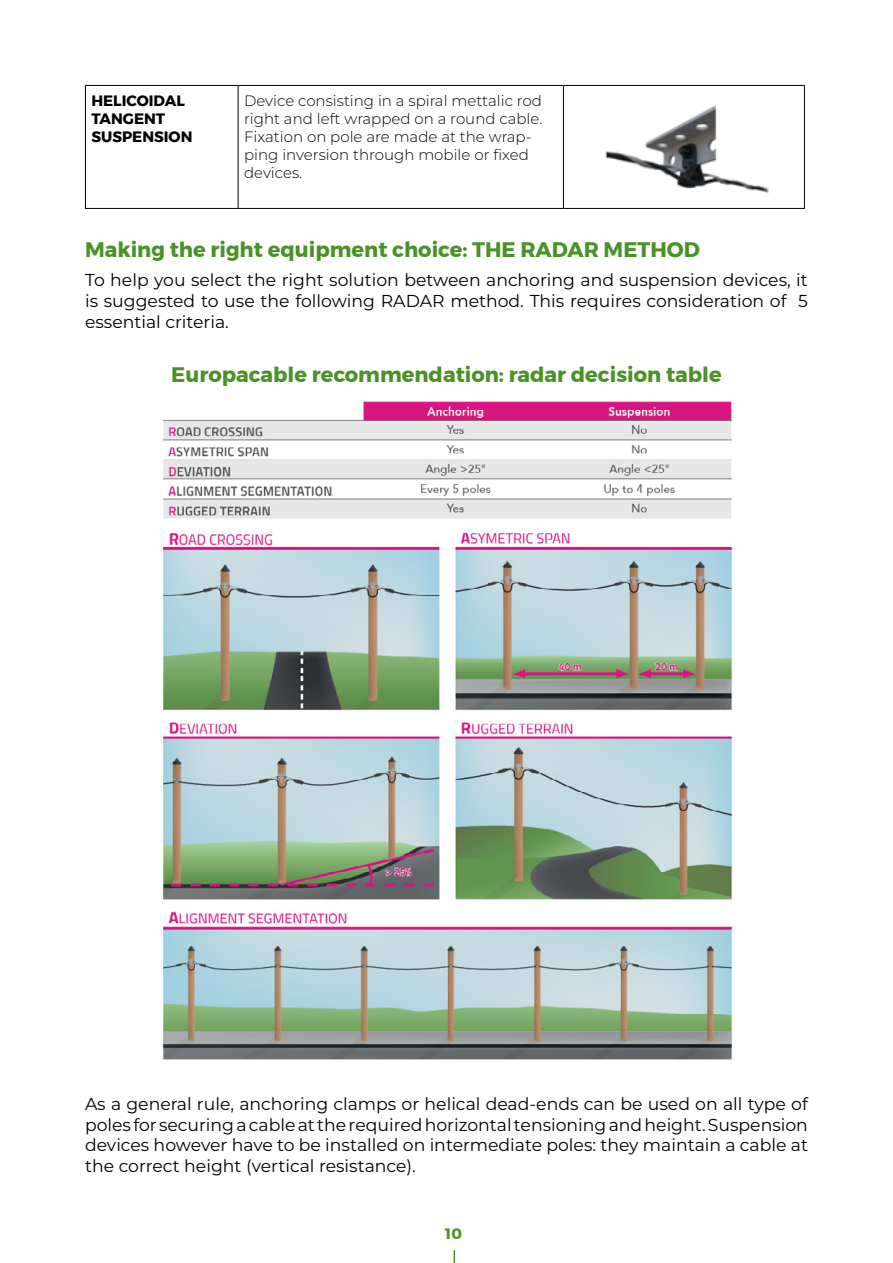
<style>
.page{position:relative;width:893px;height:1263px;background:#fff}
.page>*{position:absolute;margin:0;border:0;box-sizing:border-box;transform-origin:0 0}
.Titre_de_niveau_3{font:700 21px "Montserrat";color:#4a9228}
.Liste_soulignée{font:17.25px/20.7px "Montserrat";color:#000;text-align:justify}
.t1{font:300 15px/18px "Montserrat";color:#000}
.t2{font:700 15px/18px "Montserrat";color:#000}
.t3{font:700 15px "Montserrat";color:#4a9228}
</style>
<div class="page">
<svg style="left:454px;top:1250px;width:1px;height:13px"></svg>
<hr style="left:85px;top:85px;width:153px;height:1px;background:#000">
<hr style="left:85px;top:86px;width:1px;height:122px;background:#000">
<hr style="left:238px;top:85px;width:325px;height:1px;background:#000">
<hr style="left:238px;top:86px;width:1px;height:122px;background:#000">
<hr style="left:563px;top:85px;width:242px;height:1px;background:#000">
<hr style="left:563px;top:86px;width:1px;height:122px;background:#000">
<hr style="left:804px;top:86px;width:1px;height:122px;background:#000">
<hr style="left:85px;top:208px;width:153px;height:1px;background:#000">
<hr style="left:238px;top:208px;width:325px;height:1px;background:#000">
<hr style="left:563px;top:208px;width:242px;height:1px;background:#000">
<img style="left:605px;top:105px;width:164px;height:89px">
<img style="left:162px;top:401px;width:571px;height:659px">
<p class="t2" style="left:91px;top:92px;width:103px">HELICOIDAL<br>TANGENT<br>SUSPENSION</p>
<p class="t1" style="left:244px;top:91px;width:300px">Device consisting in a spiral mettalic rod right and left wrapped on a round cable.<br>Fixation on pole are made at the wrap&shy;ping inversion through mobile or fixed devices.</p>
<p class="Titre_de_niveau_3" style="left:85px;top:233px;width:616px">Making the right equipment choice: THE RADAR METHOD</p>
<p class="Liste_soulignée" style="left:85px;top:269px;width:724px">To help you select the right solution between anchoring and suspension devices, it is suggested to use the following RADAR method. This requires consideration of 5 essential criteria.</p>
<p class="Titre_de_niveau_3" style="left:171px;top:358px;width:552px">Europacable recommendation: radar decision table</p>
<p class="Liste_soulignée" style="left:85px;top:1093px;width:724px">As a general rule, anchoring clamps or helical dead-ends can be used on all type of poles for securing a cable at the required horizontal tensioning and height. Suspension devices however have to be installed on intermediate poles: they maintain a cable at the correct height (vertical resistance).</p>
<p class="t3" style="left:445px;top:1222px;width:18px">10</p>
</div>
